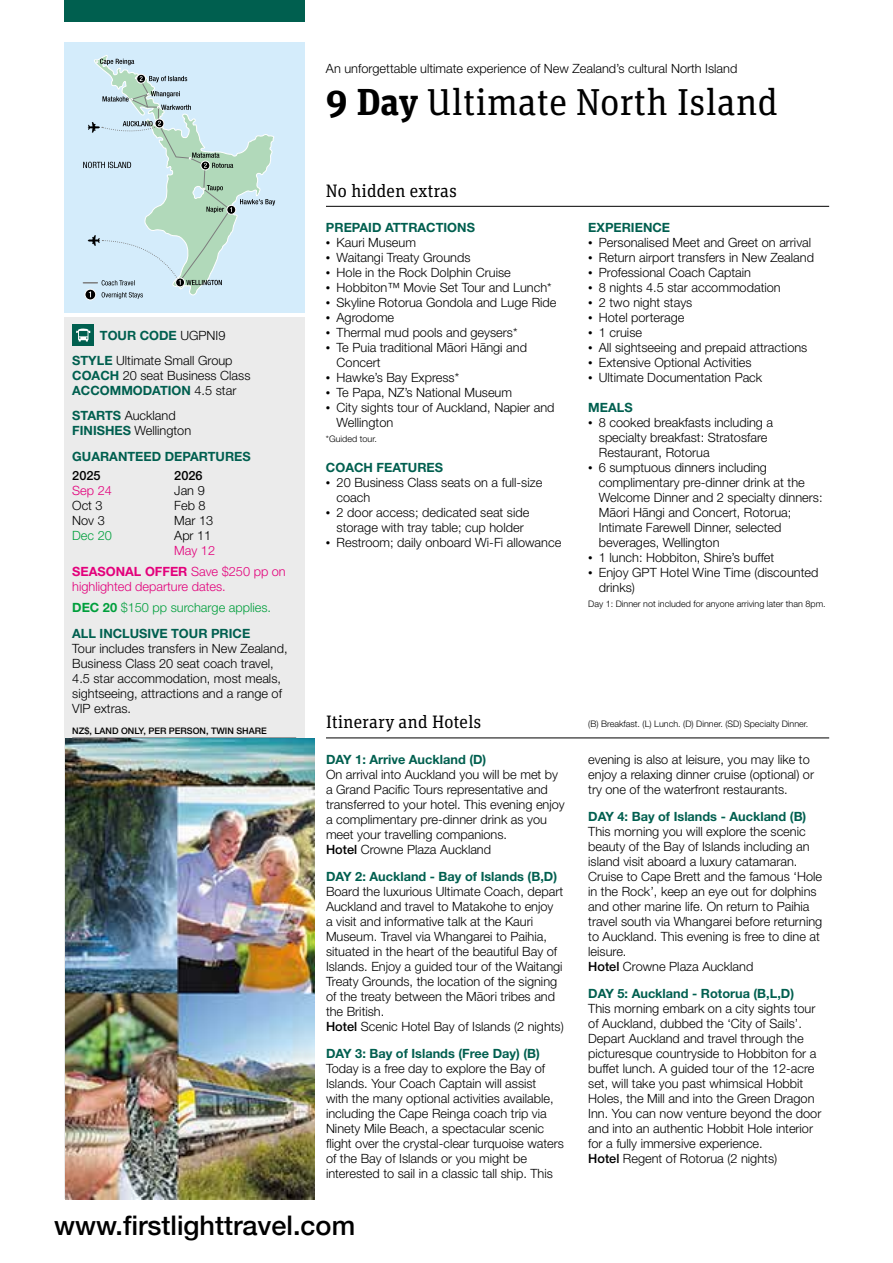
<style>
.page{position:relative;width:893px;height:1263px;background:#fff}
.page>*{position:absolute;margin:0;border:0;box-sizing:border-box;transform-origin:0 0}
.t1{font:37.5px "Unit Slab OT";color:#000}
.t2{font:500 27px "Helvetica Neue";color:#000}
.t3{font:18px "Unit Slab OT";color:#000}
.t4{font:300 12.75px/15px "Helvetica Neue LT Pro";color:#000}
.t5{font:700 12.75px "Helvetica Neue LT Pro";color:#005f4f}
.t6{font:300 12.75px/21px "Helvetica Neue LT Pro";color:#e3007b}
.t7{font:500 12.75px "Helvetica Neue LT Pro";color:#000}
.t8{font:300 12.75px "Helvetica Neue LT Pro";color:#009f3c}
.t9{font:700 12.75px "Helvetica Neue LT Pro";color:#000}
.t10{font:300 10.5px "Helvetica Neue LT Pro";color:#000}
.t11{font:300 9px "Helvetica Neue LT Pro";color:#000}
.t12{font:500 9px "Helvetica Neue LT Pro";color:#000}
.s1{font-weight:700}
.s2{font-weight:300;color:#000}
.s3{font-weight:700;color:#005f4f}
.s4{font-weight:700;color:#009f3c}
.s5{color:#009f3c}
.s6{font-size:9px}
.s7{font-weight:500}
</style>
<div class="page">
<hr style="left:326px;top:738px;width:503px;height:1px;background:#000">
<div style="left:64px;top:43px;width:241px;height:270px;background:#d4ecfb"></div>
<hr style="left:326px;top:206px;width:503px;height:1px;background:#000">
<div style="left:64px;top:317px;width:241px;height:882px;background:#ebebeb"></div>
<div style="left:73px;top:324px;width:21px;height:22px;background:#005f4f"></div>
<svg style="left:76px;top:329px;width:14px;height:13px"></svg>
<div style="left:64px;top:0;width:241px;height:22px;background:#005f4f"></div>
<div style="left:85px;top:289px;width:11px;height:11px;border:1px solid #fff;border-radius:50%"></div>
<svg style="left:83px;top:55px;width:192px;height:244px"></svg>
<img style="left:65px;top:738px;width:249px;height:461px">
<p class="t4" style="left:326px;top:61px;width:413px">An unforgettable ultimate experience of New Zealand’s cultural North Island</p>
<h1 class="t1" style="left:326px;top:78px;width:454px"><span class="s1">9 Day</span> Ultimate North Island</h1>
<p class="t5" style="left:100px;top:327px;width:127px">TOUR CODE <span class="s2">UGPNI9</span></p>
<p class="t4" style="left:72px;top:352px;width:180px"><span class="s3">STYLE</span> Ultimate Small Group<br><span class="s3">COACH</span> 20 seat Business Class<br><span class="s3">ACCOMMODATION</span> 4.5 star</p>
<p class="t4" style="left:72px;top:408px;width:121px"><span class="s3">STARTS</span> Auckland<br><span class="s3">FINISHES</span> Wellington</p>
<p class="t5" style="left:72px;top:448px;width:180px">GUARANTEED DEPARTURES</p>
<p class="t7" style="left:72px;top:468px;width:30px">2025</p>
<p class="t7" style="left:174px;top:468px;width:30px">2026</p>
<p class="t6" style="left:72px;top:480px;width:41px">Sep 24</p>
<p class="t4" style="left:174px;top:483px;width:32px">Jan 9</p>
<p class="t4" style="left:72px;top:498px;width:32px">Oct 3</p>
<p class="t4" style="left:174px;top:498px;width:33px">Feb 8</p>
<p class="t4" style="left:72px;top:513px;width:34px">Nov 3</p>
<p class="t4" style="left:174px;top:513px;width:40px">Mar 13</p>
<p class="t8" style="left:72px;top:528px;width:41px">Dec 20</p>
<p class="t4" style="left:174px;top:528px;width:39px">Apr 11</p>
<p class="t6" style="left:72px;top:540px;width:215px;text-indent:102px">May 12<br><span class="s1">SEASONAL OFFER</span> Save $250 pp on</p>
<p class="t6" style="left:72px;top:576px;width:200px">highlighted departure dates.<br><span class="s4">DEC 20</span> <span class="s5">$150 pp surcharge applies.</span></p>
<p class="t5" style="left:72px;top:625px;width:180px">ALL INCLUSIVE TOUR PRICE</p>
<p class="t4" style="left:72px;top:640px;width:217px">Tour includes transfers in New Zealand, Business Class 20 seat coach travel, 4.5 star accommodation, most meals, sightseeing, attractions and a range of VIP extras.</p>
<p class="t12" style="left:72px;top:725px;width:196px">NZ$, LAND ONLY, PER PERSON, TWIN SHARE</p>
<h3 class="t3" style="left:326px;top:179px;width:132px">No hidden extras</h3>
<p class="t5" style="left:326px;top:220px;width:150px">PREPAID ATTRACTIONS</p>
<p class="t4" style="left:326px;top:235px;width:91px"><span class="s6">•</span> Kauri Museum</p>
<p class="t4" style="left:326px;top:250px;width:146px"><span class="s6">•</span> Waitangi Treaty Grounds</p>
<p class="t4" style="left:326px;top:265px;width:186px"><span class="s6">•</span> Hole in the Rock Dolphin Cruise</p>
<p class="t4" style="left:326px;top:280px;width:227px"><span class="s6">•</span> Hobbiton™ Movie Set Tour and Lunch*</p>
<p class="t4" style="left:326px;top:295px;width:232px"><span class="s6">•</span> Skyline Rotorua Gondola and Luge Ride</p>
<p class="t4" style="left:326px;top:310px;width:70px"><span class="s6">•</span> Agrodome</p>
<p class="t4" style="left:326px;top:325px;width:193px"><span class="s6">•</span> Thermal mud pools and geysers*</p>
<p class="t4" style="left:337px;top:340px;width:192px;text-indent:-11px"><span class="s6">•</span> Te Puia traditional Māori Hāngi and<br>Concert</p>
<p class="t4" style="left:326px;top:370px;width:135px"><span class="s6">•</span> Hawke’s Bay Express*</p>
<p class="t4" style="left:326px;top:385px;width:188px"><span class="s6">•</span> Te Papa, NZ’s National Museum</p>
<p class="t4" style="left:337px;top:400px;width:219px;text-indent:-11px"><span class="s6">•</span> City sights tour of Auckland, Napier and<br>Wellington</p>
<p class="t11" style="left:326px;top:434px;width:52px">*Guided tour.</p>
<p class="t5" style="left:326px;top:460px;width:119px">COACH FEATURES</p>
<p class="t4" style="left:337px;top:475px;width:207px;text-indent:-11px"><span class="s6">•</span> 20 Business Class seats on a full-size coach</p>
<p class="t4" style="left:326px;top:505px;width:205px;text-align:center"><span class="s6">•</span> 2 door access; dedicated seat side storage with tray table; cup holder</p>
<p class="t4" style="left:326px;top:535px;width:237px"><span class="s6">•</span> Restroom; daily onboard Wi-Fi allowance</p>
<p class="t5" style="left:588px;top:220px;width:83px">EXPERIENCE</p>
<p class="t4" style="left:588px;top:235px;width:224px"><span class="s6">•</span> Personalised Meet and Greet on arrival</p>
<p class="t4" style="left:588px;top:250px;width:227px"><span class="s6">•</span> Return airport transfers in New Zealand</p>
<p class="t4" style="left:588px;top:265px;width:164px"><span class="s6">•</span> Professional Coach Captain</p>
<p class="t4" style="left:588px;top:280px;width:194px"><span class="s6">•</span> 8 nights 4.5 star accommodation</p>
<p class="t4" style="left:588px;top:295px;width:106px"><span class="s6">•</span> 2 two night stays</p>
<p class="t4" style="left:588px;top:310px;width:98px"><span class="s6">•</span> Hotel porterage</p>
<p class="t4" style="left:588px;top:325px;width:55px"><span class="s6">•</span> 1 cruise</p>
<p class="t4" style="left:588px;top:340px;width:221px"><span class="s6">•</span> All sightseeing and prepaid attractions</p>
<p class="t4" style="left:588px;top:355px;width:165px"><span class="s6">•</span> Extensive Optional Activities</p>
<p class="t4" style="left:588px;top:370px;width:176px"><span class="s6">•</span> Ultimate Documentation Pack</p>
<p class="t5" style="left:588px;top:400px;width:46px">MEALS</p>
<p class="t4" style="left:599px;top:415px;width:176px;text-indent:-11px"><span class="s6">•</span> 8 cooked breakfasts including a specialty breakfast: Stratosfare<br>Restaurant, Rotorua</p>
<p class="t4" style="left:599px;top:460px;width:225px;text-indent:-11px"><span class="s6">•</span> 6 sumptuous dinners including complimentary pre-dinner drink at the Welcome Dinner and 2 specialty dinners:<br>Māori Hāngi and Concert, Rotorua; Intimate Farewell Dinner, selected beverages, Wellington</p>
<p class="t4" style="left:588px;top:550px;width:188px"><span class="s6">•</span> 1 lunch: Hobbiton, Shire’s buffet</p>
<p class="t4" style="left:599px;top:565px;width:221px;text-indent:-11px"><span class="s6">•</span> Enjoy GPT Hotel Wine Time (discounted drinks)</p>
<p class="t11" style="left:588px;top:599px;width:239px">Day 1: Dinner not included for anyone arriving later than 8pm.</p>
<h3 class="t3" style="left:326px;top:711px;width:157px">Itinerary and Hotels</h3>
<p class="t11" style="left:588px;top:718px;width:222px">(B) Breakfast. (L) Lunch. (D) Dinner. (SD) Specialty Dinner.</p>
<p class="t5" style="left:326px;top:751px;width:162px">DAY 1: Arrive Auckland (D)</p>
<p class="t4" style="left:326px;top:766px;width:240px">On arrival into Auckland you will be met by a Grand Pacific Tours representative and transferred to your hotel. This evening enjoy a complimentary pre-dinner drink as you meet your travelling companions.<br><span class="s7">Hotel</span> Crowne Plaza Auckland</p>
<p class="t5" style="left:326px;top:868px;width:233px">DAY 2: Auckland - Bay of Islands (B,D)</p>
<p class="t4" style="left:326px;top:883px;width:239px">Board the luxurious Ultimate Coach, depart Auckland and travel to Matakohe to enjoy<br>a visit and informative talk at the Kauri Museum. Travel via Whangarei to Paihia, situated in the heart of the beautiful Bay of Islands. Enjoy a guided tour of the Waitangi Treaty Grounds, the location of the signing of the treaty between the Māori tribes and the British.<br><span class="s7">Hotel</span> Scenic Hotel Bay of Islands (2 nights)</p>
<p class="t5" style="left:326px;top:1045px;width:215px">DAY 3: Bay of Islands (Free Day) (B)</p>
<p class="t4" style="left:326px;top:1060px;width:240px">Today is a free day to explore the Bay of Islands. Your Coach Captain will assist<br>with the many optional activities available, including the Cape Reinga coach trip via Ninety Mile Beach, a spectacular scenic flight over the crystal-clear turquoise waters of the Bay of Islands or you might be interested to sail in a classic tall ship. This</p>
<p class="t4" style="left:588px;top:751px;width:227px">evening is also at leisure, you may like to enjoy a relaxing dinner cruise (optional) or try one of the waterfront restaurants.</p>
<p class="t5" style="left:588px;top:808px;width:220px">DAY 4: Bay of Islands - Auckland (B)</p>
<p class="t4" style="left:588px;top:823px;width:236px">This morning you will explore the scenic beauty of the Bay of Islands including an island visit aboard a luxury catamaran.<br>Cruise to Cape Brett and the famous ‘Hole in the Rock’, keep an eye out for dolphins and other marine life. On return to Paihia travel south via Whangarei before returning to Auckland. This evening is free to dine at leisure.<br><span class="s7">Hotel</span> Crowne Plaza Auckland</p>
<p class="t5" style="left:588px;top:985px;width:207px">DAY 5: Auckland - Rotorua (B,L,D)</p>
<p class="t4" style="left:588px;top:1000px;width:235px">This morning embark on a city sights tour of Auckland, dubbed the ‘City of Sails’.<br>Depart Auckland and travel through the picturesque countryside to Hobbiton for a buffet lunch. A guided tour of the 12-acre set, will take you past whimsical Hobbit Holes, the Mill and into the Green Dragon Inn. You can now venture beyond the door and into an authentic Hobbit Hole interior for a fully immersive experience.<br><span class="s7">Hotel</span> Regent of Rotorua (2 nights)</p>
<h2 class="t2" style="left:54px;top:1204px;width:303px">www.firstlighttravel.com</h2>
<p class="t9" style="left:64px;top:1217px;width:16px">32</p>
<p class="t10" style="left:106px;top:1218px;width:115px">GRAND PACIFIC TOURS</p>
</div>
